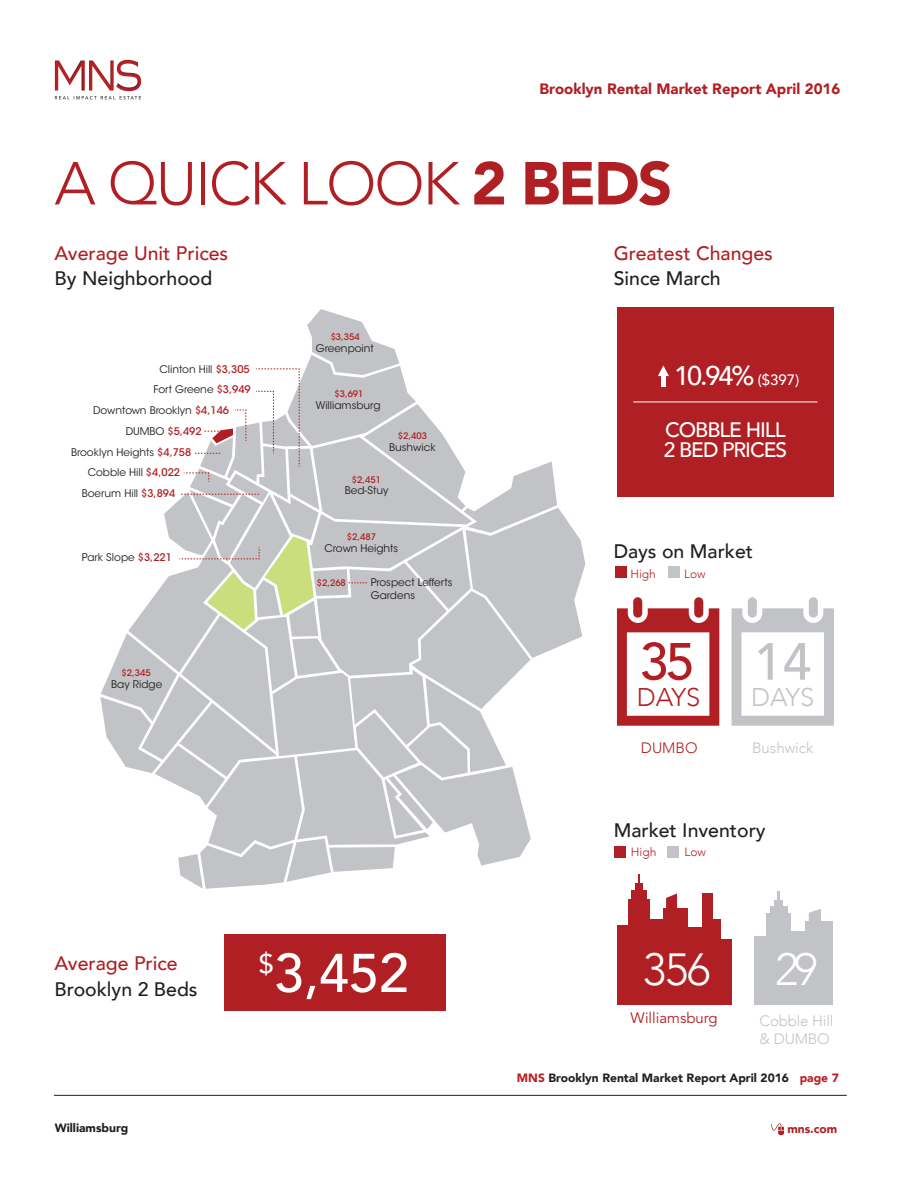
<style>
.page{position:relative;width:918px;height:1188px;background:#fff}
.page>*{position:absolute;margin:0;border:0;box-sizing:border-box;transform-origin:0 0}
.t1{font:300 60px "Avenir";letter-spacing:-.03em;color:#b01f23}
.t2{font:500 54px "Avenir";color:#fff}
.t3{font:500 51.9px "Avenir";color:#b01f23}
.t4{font:300 45px "Avenir";color:#fff}
.t5{font:500 27px "Avenir";color:#fff}
.t6{font:300 25.5px "Avenir";color:#b01f23}
.t7{font:300 25.5px "Avenir";color:#c2c3c6}
.t8{font:500 20.85px/19.6px "Avenir";letter-spacing:-.05em;color:#fff}
.t9{font:500 19.5px "Avenir";color:#231f20}
.t10{font:500 19.5px "Avenir";color:#b01f23}
.t11{font:900 15px "Avenir";color:#b01f23}
.t12{font:300 15px/18px "Avenir";letter-spacing:-.01em;color:#c2c3c6}
.t13{font:15px "Avenir";color:#b01f23}
.t14{font:300 15px "Avenir";color:#b01f23}
.t15{font:900 12px "Avenir";color:#231f20}
.t16{font:300 12px "Avenir";color:#b01f23}
.t17{font:900 12px "Avenir";color:#b01f23}
.t18{font:10.5px/20.9px "ITC Avant Garde Std";color:#231f20}
.t19{font:500 9px "ITC Avant Garde Std";color:#b01f23}
.s1{font-weight:900}
.s2{font-weight:500;color:#b01f23}
.s3{font-size:15px}
.s4{color:#c2c3c6}
.s5{color:#b81f24}
</style>
<div class="page">
<img style="left:55px;top:61px;width:30px;height:30px">
<img style="left:56px;top:62px;width:27px;height:27px">
<img style="left:70px;top:61px;width:15px;height:18px">
<img style="left:58px;top:62px;width:25px;height:21px">
<img style="left:89px;top:61px;width:25px;height:30px">
<svg style="left:90px;top:62px;width:1px;height:27px"></svg>
<img style="left:91px;top:62px;width:1px;height:27px">
<svg style="left:112px;top:62px;width:1px;height:27px"></svg>
<img style="left:100px;top:89px;width:10px;height:2px">
<img style="left:92px;top:62px;width:20px;height:27px">
<img style="left:116px;top:60px;width:25px;height:31px">
<svg style="left:55px;top:96px;width:86px;height:4px"></svg>
<hr style="left:54px;top:1095px;width:793px;height:1px;background:#231f20">
<svg style="left:771px;top:1123px;width:13px;height:12px"></svg>
<div style="left:766px;top:914px;width:25px;height:91px;background:#c2c3c6"></div>
<div style="left:787px;top:931px;width:25px;height:74px;background:#c2c3c6"></div>
<div style="left:754px;top:936px;width:25px;height:69px;background:#c2c3c6"></div>
<svg style="left:809px;top:909px;width:12px;height:12px"></svg>
<div style="left:805px;top:921px;width:28px;height:84px;background:#c2c3c6"></div>
<div style="left:770px;top:906px;width:17px;height:91px;background:#c2c3c6"></div>
<div style="left:774px;top:900px;width:9px;height:91px;background:#c2c3c6"></div>
<hr style="left:778px;top:892px;width:2px;height:91px;background:#c2c3c6">
<svg style="left:100px;top:309px;width:485px;height:580px"></svg>
<div style="left:617px;top:307px;width:217px;height:190px;background:#b01f23"></div>
<hr style="left:633px;top:402px;width:185px;height:1px;background:#fff">
<hr style="left:661px;top:372px;width:4px;height:14px;background:#fff">
<svg style="left:658px;top:365px;width:11px;height:11px"></svg>
<div style="left:225px;top:934px;width:221px;height:77px;background:#b01f23"></div>
<div style="left:615px;top:566px;width:12px;height:11px;background:#b01f23"></div>
<div style="left:614px;top:847px;width:12px;height:11px;background:#b01f23"></div>
<div style="left:668px;top:566px;width:12px;height:11px;background:#c2c3c6"></div>
<div style="left:667px;top:847px;width:12px;height:11px;background:#c2c3c6"></div>
<svg style="left:617px;top:597px;width:102px;height:129px"></svg>
<svg style="left:732px;top:597px;width:102px;height:129px"></svg>
<div style="left:628px;top:899px;width:22px;height:106px;background:#b01f23"></div>
<div style="left:647px;top:919px;width:22px;height:86px;background:#b01f23"></div>
<div style="left:617px;top:925px;width:22px;height:80px;background:#b01f23"></div>
<svg style="left:666px;top:893px;width:11px;height:15px"></svg>
<div style="left:702px;top:893px;width:11px;height:83px;background:#b01f23"></div>
<div style="left:663px;top:908px;width:25px;height:97px;background:#b01f23"></div>
<div style="left:686px;top:927px;width:18px;height:78px;background:#b01f23"></div>
<div style="left:703px;top:919px;width:18px;height:86px;background:#b01f23"></div>
<div style="left:713px;top:939px;width:19px;height:66px;background:#b01f23"></div>
<div style="left:631px;top:890px;width:16px;height:106px;background:#b01f23"></div>
<div style="left:635px;top:883px;width:8px;height:106px;background:#b01f23"></div>
<hr style="left:638px;top:874px;width:2px;height:105px;background:#b01f23">
<h3 class="t11" style="left:540px;top:76px;width:302px">Brooklyn Rental Market Report April 2016</h3>
<h1 class="t1" style="left:55px;top:148px;width:619px">A QUICK LOOK <span class="s1">2 BEDS</span></h1>
<h3 class="t10" style="left:55px;top:236px;width:175px">Average Unit Prices</h3>
<h3 class="t9" style="left:55px;top:261px;width:159px">By Neighborhood</h3>
<p class="t18" style="left:160px;top:358px;width:92px">Clinton Hill <span class="s2">$3,305</span></p>
<p class="t18" style="left:153px;top:379px;width:99px">Fort Greene <span class="s2">$3,949</span></p>
<p class="t18" style="left:93px;top:400px;width:138px">Downtown Brooklyn <span class="s2">$4,146</span></p>
<p class="t18" style="left:71px;top:421px;width:132px;text-indent:55px">DUMBO <span class="s2">$5,492<br></span>Brooklyn Heights <span class="s2">$4,758</span></p>
<p class="t18" style="left:82px;top:462px;width:100px;text-align:center">Cobble Hill <span class="s2">$4,022<br></span>Boerum Hill <span class="s2">$3,894</span></p>
<p class="t18" style="left:82px;top:547px;width:92px">Park Slope <span class="s2">$3,221</span></p>
<p class="t19" style="left:121px;top:667px;width:31px">$2,345</p>
<p class="t18" style="left:111px;top:674px;width:52px">Bay Ridge</p>
<p class="t19" style="left:331px;top:331px;width:31px">$3,354</p>
<p class="t18" style="left:316px;top:338px;width:60px">Greenpoint</p>
<p class="t19" style="left:334px;top:388px;width:31px">$3,691</p>
<p class="t18" style="left:316px;top:394px;width:66px">Williamsburg</p>
<p class="t19" style="left:352px;top:474px;width:31px">$2,451</p>
<p class="t19" style="left:398px;top:430px;width:31px">$2,403</p>
<p class="t18" style="left:389px;top:437px;width:48px">Bushwick</p>
<p class="t18" style="left:345px;top:480px;width:45px">Bed-Stuy</p>
<p class="t19" style="left:347px;top:531px;width:31px">$2,487</p>
<p class="t18" style="left:325px;top:538px;width:75px">Crown Heights</p>
<p class="t18" style="left:371px;top:576px;width:83px;line-height:12.6px">Prospect Lefferts<br>Gardens</p>
<p class="t19" style="left:317px;top:578px;width:31px">$2,268</p>
<h3 class="t10" style="left:55px;top:947px;width:125px">Average Price</h3>
<h3 class="t9" style="left:55px;top:972px;width:145px">Brooklyn 2 Beds</h3>
<h2 class="t2" style="left:259px;top:927px;width:152px"><sup>$</sup>3,452</h2>
<h3 class="t10" style="left:614px;top:236px;width:161px">Greatest Changes</h3>
<h3 class="t9" style="left:614px;top:261px;width:108px">Since March</h3>
<h3 class="t5" style="left:674px;top:352px;width:127px">10.94% <span class="s3">($397)</span></h3>
<h3 class="t8" style="left:664px;top:419px;width:125px">COBBLE HILL<br>2 BED PRICES</h3>
<h3 class="t9" style="left:614px;top:534px;width:141px">Days on Market</h3>
<p class="t16" style="left:630px;top:566px;width:27px">High</p>
<p class="t16" style="left:684px;top:566px;width:23px">Low</p>
<h3 class="t3" style="left:640px;top:617px;width:173px">35 <span class="s4">14</span></h3>
<h3 class="t6" style="left:637px;top:683px;width:65px">DAYS</h3>
<h3 class="t7" style="left:751px;top:683px;width:65px">DAYS</h3>
<h3 class="t14" style="left:641px;top:739px;width:58px">DUMBO</h3>
<h3 class="t12" style="left:752px;top:739px;width:63px">Bushwick</h3>
<h3 class="t9" style="left:614px;top:813px;width:154px">Market Inventory</h3>
<p class="t16" style="left:631px;top:845px;width:27px">High</p>
<p class="t16" style="left:685px;top:845px;width:23px">Low</p>
<h3 class="t4" style="left:643px;top:943px;width:69px">356</h3>
<h3 class="t13" style="left:631px;top:1009px;width:89px">Williamsburg</h3>
<h3 class="t4" style="left:775px;top:943px;width:44px">29</h3>
<h3 class="t12" style="left:760px;top:1012px;width:75px">Cobble Hill &amp; DUMBO</h3>
<p class="t15" style="left:517px;top:1068px;width:323px"><span class="s5">MNS</span> Brooklyn Rental Market Report April 2016 <span class="s5">page 7</span></p>
<p class="t15" style="left:55px;top:1118px;width:75px">Williamsburg</p>
<p class="t17" style="left:787px;top:1119px;width:51px">mns.com</p>
</div>
